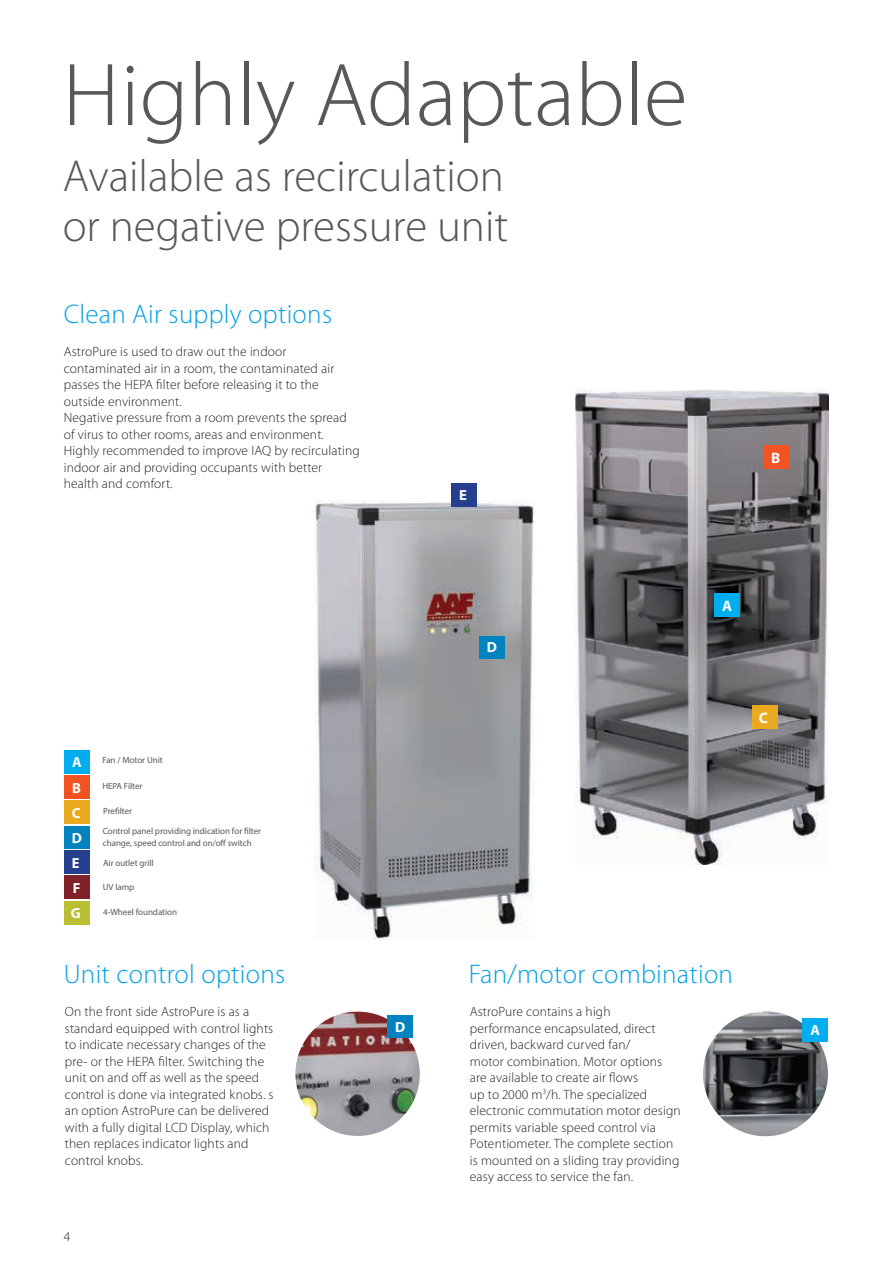
<style>
.page{position:relative;width:893px;height:1263px;background:#fff}
.page>*{position:absolute;margin:0;border:0;box-sizing:border-box;transform-origin:0 0}
.t1{font:300 90px "Myriad Pro";color:#57585a}
.t2{font:300 45px/49.5px "Myriad Pro";color:#57585a}
.t3{font:300 27px "Myriad Pro";letter-spacing:.01em;color:#00a1e3}
.t4{font:700 15.15px "Myriad Pro";color:#fff}
.t5{font:700 14.7px/25.2px "Myriad Pro";color:#fff}
.t6{font:300 13.5px/16.5px "Myriad Pro";letter-spacing:.01em;color:#231f20}
.t7{font:9px/12px "Myriad Pro";letter-spacing:-.005em;color:#57585a}
</style>
<div class="page">
<img style="left:315px;top:501px;width:219px;height:438px">
<div style="left:451px;top:483px;width:26px;height:23px;background:#253f8e"></div>
<div style="left:479px;top:636px;width:26px;height:23px;background:#0083bf"></div>
<img style="left:575px;top:390px;width:253px;height:474px">
<div style="left:752px;top:706px;width:26px;height:23px;background:#eaaa20"></div>
<div style="left:764px;top:445px;width:25px;height:23px;background:#f15322"></div>
<div style="left:714px;top:593px;width:25px;height:23px;background:#00aeef"></div>
<div style="left:64px;top:750px;width:25px;height:23px;background:#00aeef"></div>
<div style="left:64px;top:775px;width:25px;height:24px;background:#f15322"></div>
<div style="left:64px;top:800px;width:25px;height:23px;background:#eaaa20"></div>
<div style="left:64px;top:826px;width:25px;height:23px;background:#0083bf"></div>
<div style="left:64px;top:851px;width:25px;height:23px;background:#253f8e"></div>
<div style="left:64px;top:876px;width:25px;height:23px;background:#802029"></div>
<div style="left:64px;top:901px;width:25px;height:23px;background:#b9be33"></div>
<img style="left:297px;top:1013px;width:121px;height:121px">
<div style="left:387px;top:1015px;width:25px;height:23px;background:#0083bf"></div>
<img style="left:702px;top:1010px;width:126px;height:127px;border-radius:63px">
<div style="left:802px;top:1018px;width:26px;height:23px;background:#00aeef"></div>
<h1 class="t1" style="left:63px;top:46px;width:626px">Highly Adaptable</h1>
<h2 class="t2" style="left:63px;top:152px;width:447px">Available as recirculation or negative pressure unit</h2>
<h3 class="t3" style="left:64px;top:299px;width:270px">Clean Air supply options</h3>
<p class="t6" style="left:64px;top:343px;width:297px">AstroPure is used to draw out the indoor contaminated air in a room, the contaminated air passes the HEPA filter before releasing it to the outside environment.<br>Negative pressure from a room prevents the spread of virus to other rooms, areas and environment.<br>Highly recommended to improve IAQ by recirculating indoor air and providing occupants with better health and comfort.</p>
<p class="t5" style="left:459px;top:482px;width:9px">E</p>
<p class="t4" style="left:771px;top:448px;width:11px">B</p>
<p class="t5" style="left:71px;top:749px;width:13px">A<br>B<br>C<br>D<br>E<br>F<br>G</p>
<p class="t7" style="left:102px;top:754px;width:62px">Fan / Motor Unit</p>
<p class="t7" style="left:102px;top:780px;width:42px">HEPA Filter</p>
<p class="t7" style="left:103px;top:805px;width:30px">Prefilter</p>
<p class="t7" style="left:103px;top:825px;width:160px">Control panel providing indication for filter change, speed control and on/off switch</p>
<p class="t7" style="left:103px;top:881px;width:33px">UV lamp</p>
<p class="t7" style="left:103px;top:905px;width:75px">4-Wheel foundation</p>
<p class="t7" style="left:103px;top:856px;width:52px">Air outlet grill</p>
<p class="t5" style="left:487px;top:634px;width:12px">D</p>
<p class="t4" style="left:722px;top:596px;width:11px">A</p>
<h3 class="t3" style="left:64px;top:959px;width:223px">Unit control options</h3>
<h3 class="t3" style="left:469px;top:959px;width:266px">Fan/motor combination</h3>
<p class="t4" style="left:759px;top:708px;width:11px">C</p>
<p class="t6" style="left:65px;top:1003px;width:210px">On the front side AstroPure is as a standard equipped with control lights to indicate necessary changes of the pre- or the HEPA filter. Switching the unit on and off as well as the speed control is done via integrated knobs. s an option AstroPure can be delivered with a fully digital LCD Display, which then replaces indicator lights and control knobs.</p>
<p class="t6" style="left:470px;top:1003px;width:212px">AstroPure contains a high performance encapsulated, direct driven, backward curved fan/<br>motor combination. Motor options are available to create air flows<br>up to 2000 m<sup>3</sup>/h. The specialized electronic commutation motor design permits variable speed control via Potentiometer. The complete section is mounted on a sliding tray providing easy access to service the fan.</p>
<p class="t5" style="left:395px;top:1014px;width:12px">D</p>
<p class="t5" style="left:810px;top:1017px;width:11px">A</p>
<p class="t6" style="left:64px;top:1228px;width:8px">4</p>
</div>
